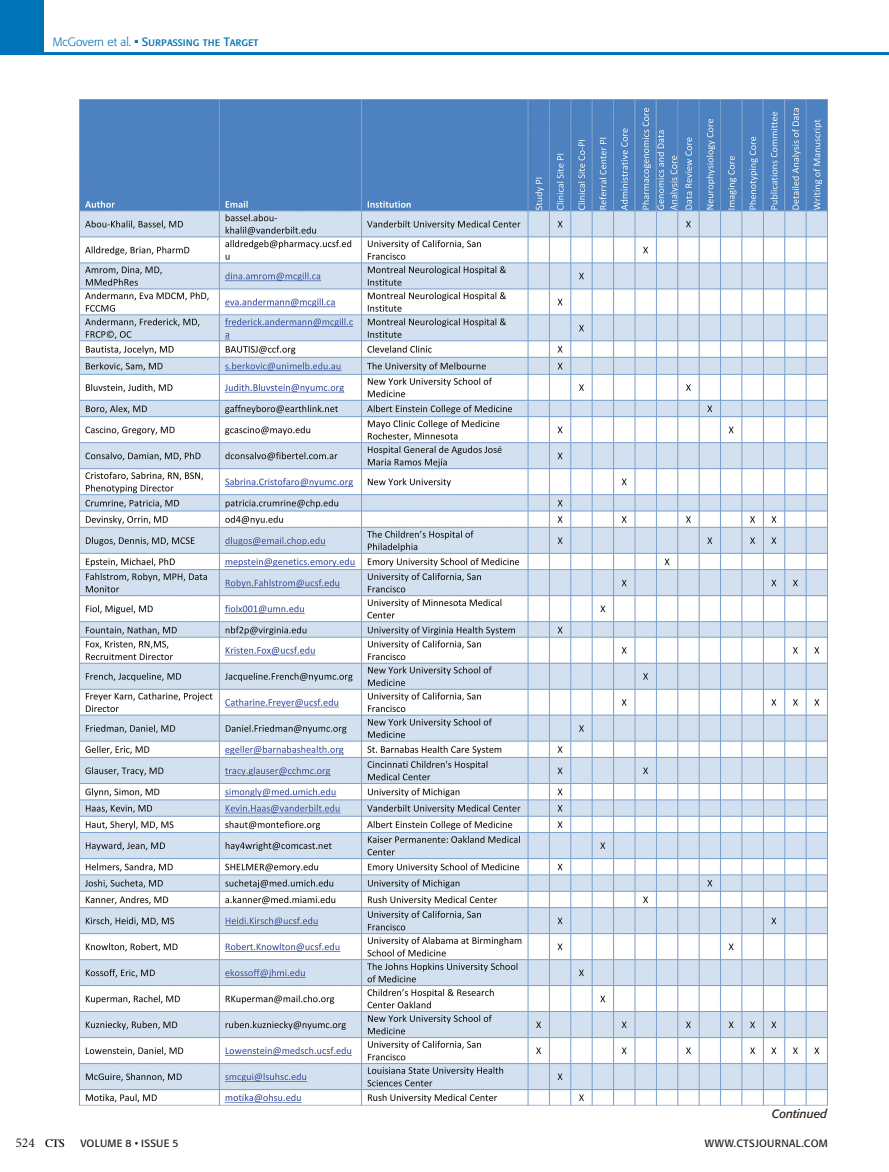
<style>
.page{position:relative;width:889px;height:1172px;background:#fff}
.page>*{position:absolute;margin:0;border:0;box-sizing:border-box;transform-origin:0 0}
.t1{font:13.5px "Minion Pro";color:#231f20}
.t2{font:12px "Formata Regular SC";color:#0072b7}
.t3{font:italic 12px "Formata";color:#231f20}
.t4{font:10.5px "Formata";letter-spacing:.025em;color:#231f20}
.s1{font-family:"Formata";font-weight:300}
</style>
<div class="page">
<div style="left:0;top:0;width:44px;height:55px;background:#0072b7"></div>
<hr style="left:0;top:52px;width:888px;height:3px;background:#0072b7">
<svg style="left:45px;top:1139px;width:19px;height:8px"></svg>
<img style="left:80px;top:100px;width:747px;height:1005px">
<p class="t2" style="left:53px;top:35px;width:207px"><span class="s1">McGovern et al.</span> ■ Surpassing the Target</p>
<p class="t3" style="left:771px;top:1107px;width:57px">Continued</p>
<p class="t1" style="left:15px;top:1137px;width:21px">524</p>
<p class="t4" style="left:80px;top:1138px;width:100px">VOLUME 8 • ISSUE 5</p>
<p class="t4" style="left:704px;top:1138px;width:124px">WWW.CTSJOURNAL.COM</p>
</div>
